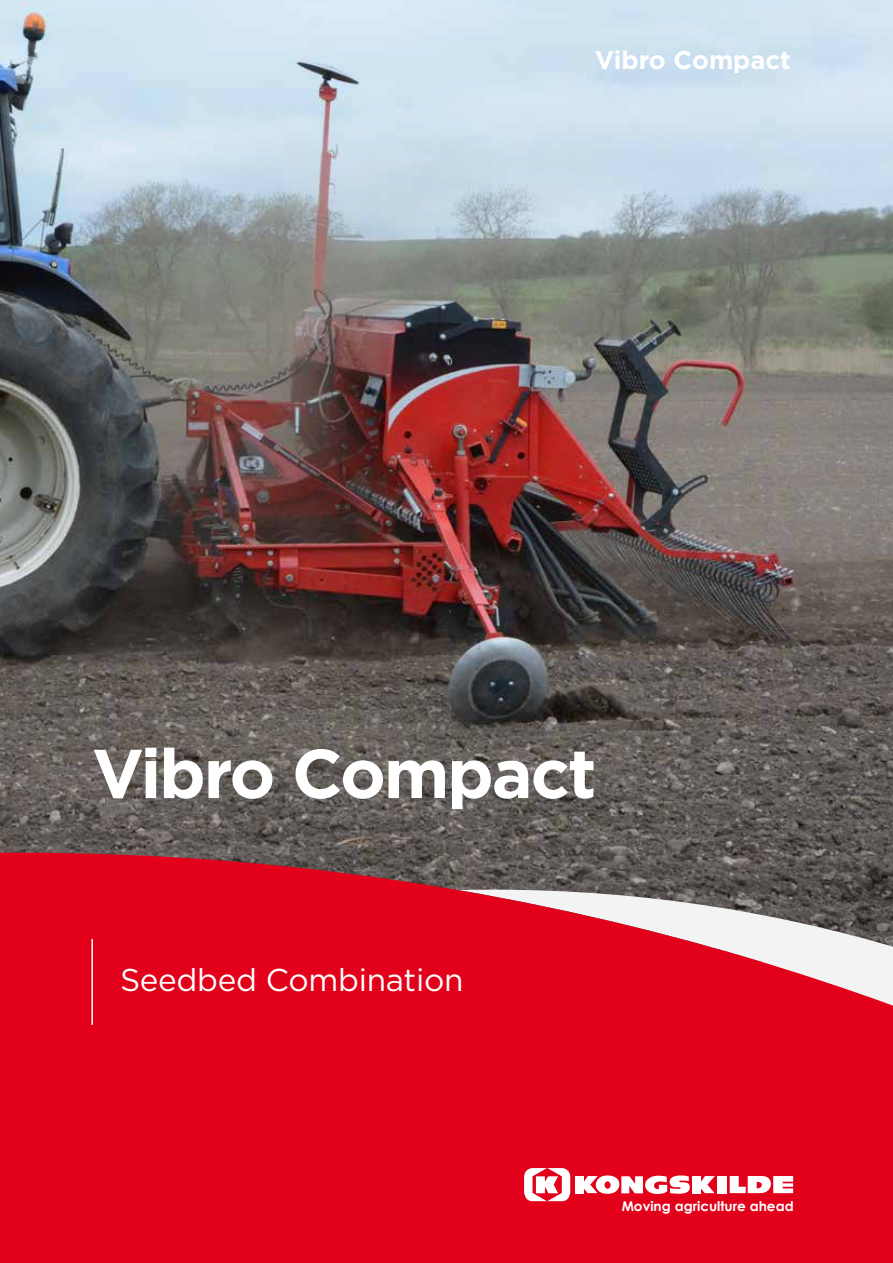
<style>
.page{position:relative;width:893px;height:1263px;background:#fff}
.page>*{position:absolute;margin:0;border:0;box-sizing:border-box;transform-origin:0 0}
.t1{font:700 69px "Gotham";letter-spacing:-.03em;color:#fff}
.t2{font:31.5px "Gotham";letter-spacing:-.01em;color:#fff}
.t3{font:700 25.5px "Gotham";color:#fff}
.t4{font:700 13.5px "Century Gothic";color:#fff}
</style>
<div class="page">
<img style="left:0;top:0;width:893px;height:853px">
<svg style="left:0;top:853px;width:893px;height:410px;background:#d81027"></svg>
<hr style="left:91px;top:939px;width:2px;height:86px;background:#fff">
<div style="left:575px;top:1176px;width:9px;height:17px;background:#fff"></div>
<div style="left:692px;top:1176px;width:9px;height:17px;background:#fff"></div>
<svg style="left:701px;top:1176px;width:14px;height:17px"></svg>
<div style="left:717px;top:1176px;width:9px;height:17px;background:#fff"></div>
<svg style="left:730px;top:1176px;width:63px;height:17px"></svg>
<svg style="left:524px;top:1168px;width:46px;height:33px"></svg>
<svg style="left:583px;top:1175px;width:107px;height:19px"></svg>
<h3 class="t3" style="left:595px;top:43px;width:197px">Vibro Compact</h3>
<h1 class="t1" style="left:92px;top:728px;width:506px">Vibro Compact</h1>
<h2 class="t2" style="left:120px;top:960px;width:345px">Seedbed Combination</h2>
<p class="t4" style="left:622px;top:1196px;width:174px">Moving agriculture ahead</p>
</div>
